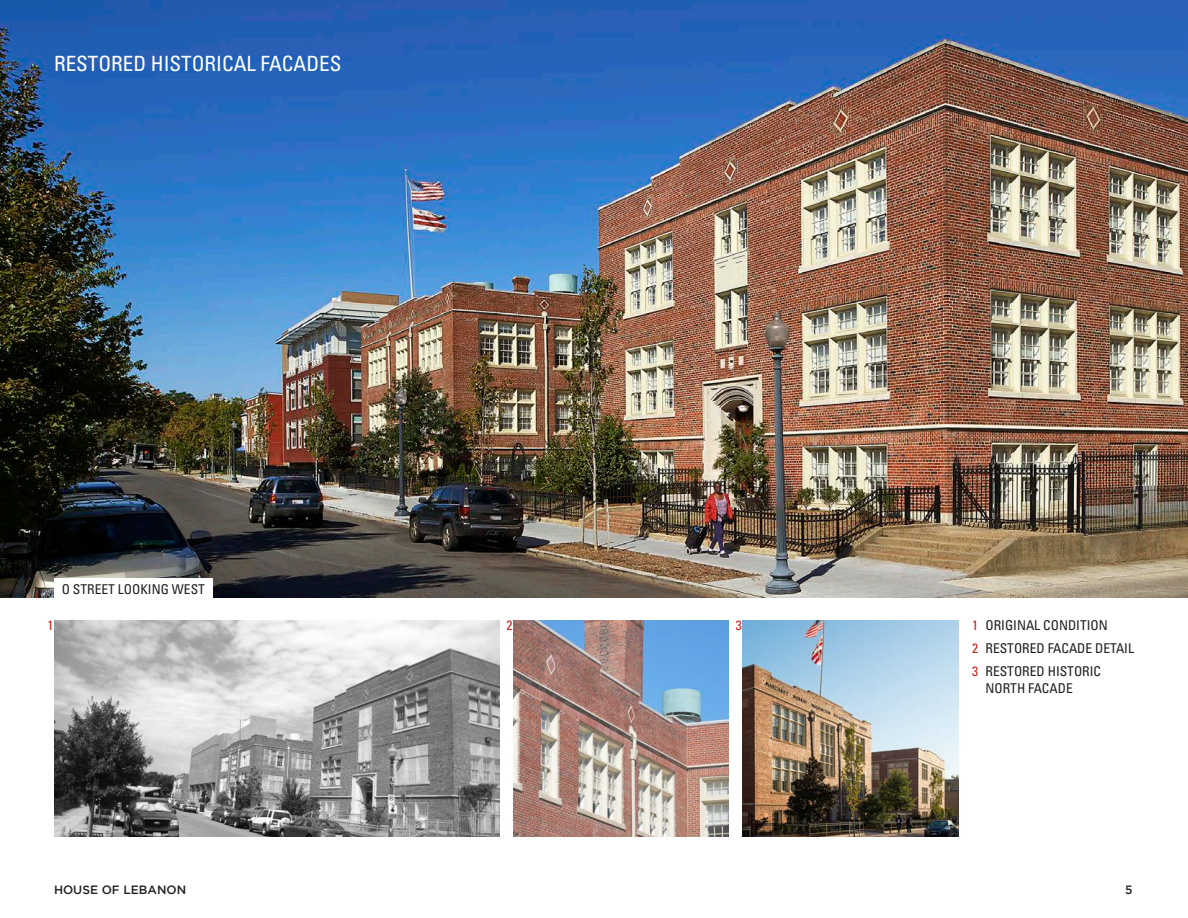
<style>
.page{position:relative;width:1188px;height:918px;background:#fff}
.page>*{position:absolute;margin:0;border:0;box-sizing:border-box;transform-origin:0 0}
.t1{font:condensed 21px "Univers LT Std";color:#fff}
.t2{font:condensed 13.5px/16.5px "Univers LT Std";color:#231f20}
.t3{font:condensed 13.5px "Univers LT Std";color:#c5221a}
.t4{font:500 12px "Gotham";color:#231f20}
.s1{color:#c5221a}
</style>
<div class="page">
<img style="left:513px;top:620px;width:216px;height:216px">
<img style="left:54px;top:620px;width:445px;height:216px">
<img style="left:0;top:0;width:1188px;height:598px">
<img style="left:743px;top:620px;width:215px;height:216px">
<div style="left:54px;top:578px;width:159px;height:21px;background:#fff"></div>
<p class="t1" style="left:54px;top:50px;width:289px">RESTORED HISTORICAL FACADES</p>
<p class="t2" style="left:62px;top:580px;width:145px">O STREET LOOKING WEST</p>
<p class="t3" style="left:47px;top:617px;width:7px">1</p>
<p class="t3" style="left:506px;top:617px;width:7px">2</p>
<p class="t3" style="left:736px;top:617px;width:7px">3</p>
<p class="t4" style="left:54px;top:883px;width:134px">HOUSE OF LEBANON</p>
<p class="t2" style="left:972px;top:617px;width:137px"><span class="s1">1</span> ORIGINAL CONDITION</p>
<p class="t2" style="left:972px;top:640px;width:163px"><span class="s1">2</span> RESTORED FACADE DETAIL</p>
<p class="t2" style="left:986px;top:663px;width:117px;text-indent:-14px"><span class="s1">3</span> RESTORED HISTORIC<br>NORTH FACADE</p>
</div>
